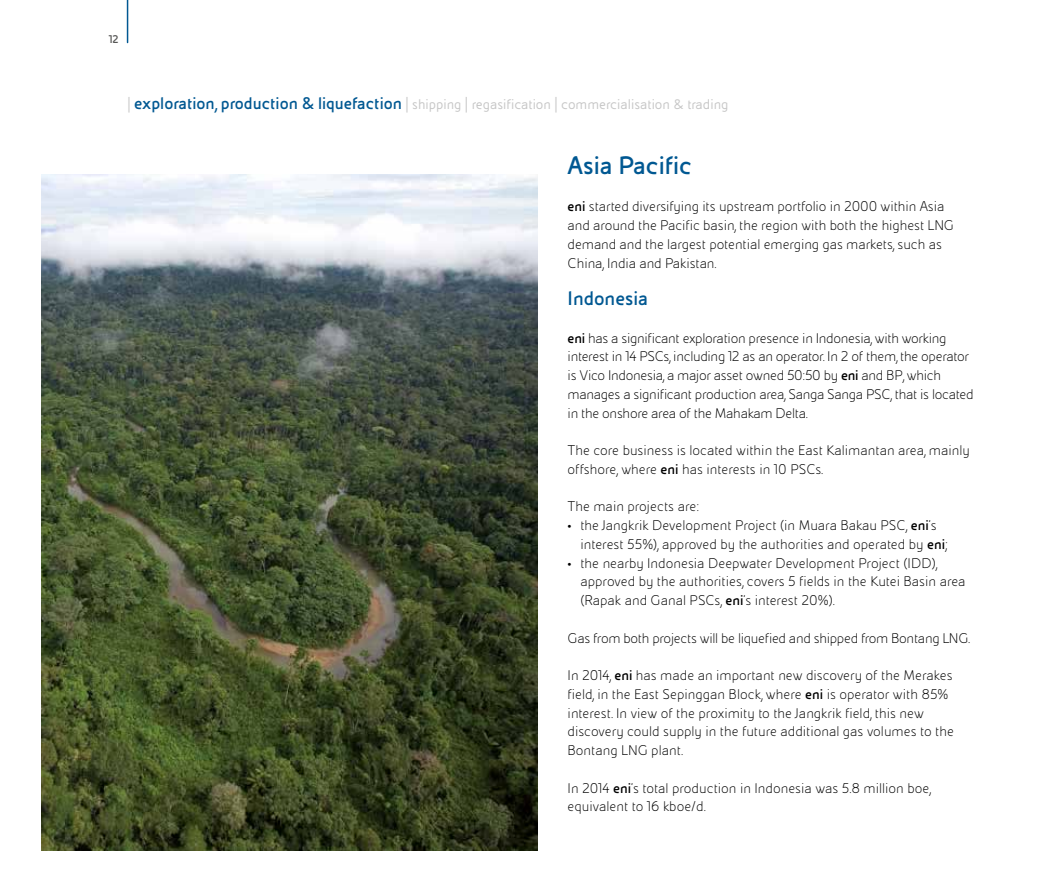
<style>
.page{position:relative;width:1063px;height:893px;background:#fff}
.page>*{position:absolute;margin:0;border:0;box-sizing:border-box;transform-origin:0 0}
.t1{font:700 27px "Eni Exp";color:#005892}
.t2{font:700 21px "Eni Exp";color:#005892}
.t3{font:300 15px/18.8px "Eni Exp";letter-spacing:-.005em;color:#000}
.t4{font:15px "Eni Exp";color:#c6c6c6}
.t5{font:700 12px "Eni Exp";color:#575756}
.s1{font-weight:700;font-size:18px;color:#005892}
.s2{font-weight:700}
</style>
<div class="page">
<hr style="left:127px;top:0;width:1px;height:43px;background:#005892">
<img style="left:42px;top:174px;width:496px;height:676px">
<p class="t5" style="left:109px;top:33px;width:11px">12</p>
<p class="t4" style="left:128px;top:96px;width:602px">| <span class="s1">exploration, production &amp; liquefaction</span> | shipping | regasification | commercialisation &amp; trading</p>
<h1 class="t1" style="left:568px;top:151px;width:126px">Asia Pacific</h1>
<p class="t3" style="left:568px;top:198px;width:388px"><span class="s2">eni</span> started diversifying its upstream portfolio in 2000 within Asia and around the Pacific basin, the region with both the highest LNG demand and the largest potential emerging gas markets, such as China, India and Pakistan.</p>
<h2 class="t2" style="left:568px;top:287px;width:82px">Indonesia</h2>
<p class="t3" style="left:568px;top:329px;width:407px"><span class="s2">eni</span> has a significant exploration presence in Indonesia, with working interest in 14 PSCs, including 12 as an operator. In 2 of them, the operator is Vico Indonesia, a major asset owned 50:50 by <span class="s2">eni</span> and BP, which manages a significant production area, Sanga Sanga PSC, that is located in the onshore area of the Mahakam Delta.</p>
<p class="t3" style="left:568px;top:441px;width:404px">The core business is located within the East Kalimantan area, mainly offshore, where <span class="s2">eni</span> has interests in 10 PSCs.</p>
<p class="t3" style="left:568px;top:498px;width:133px">The main projects are:</p>
<p class="t3" style="left:580px;top:516px;width:369px;text-indent:-13px">• the Jangkrik Development Project (in Muara Bakau PSC, <span class="s2">eni</span>’s interest 55%), approved by the authorities and operated by <span class="s2">eni</span>;</p>
<p class="t3" style="left:580px;top:554px;width:387px;text-indent:-13px">• the nearby Indonesia Deepwater Development Project (IDD), approved by the authorities, covers 5 fields in the Kutei Basin area (Rapak and Ganal PSCs, <span class="s2">eni</span>’s interest 20%).</p>
<p class="t3" style="left:568px;top:629px;width:404px">Gas from both projects will be liquefied and shipped from Bontang LNG.</p>
<p class="t3" style="left:568px;top:666px;width:388px">In 2014, <span class="s2">eni</span> has made an important new discovery of the Merakes field, in the East Sepinggan Block, where <span class="s2">eni</span> is operator with 85% interest. In view of the proximity to the Jangkrik field, this new discovery could supply in the future additional gas volumes to the Bontang LNG plant.</p>
<p class="t3" style="left:568px;top:779px;width:365px">In 2014 <span class="s2">eni</span>’s total production in Indonesia was 5.8 million boe, equivalent to 16 kboe/d.</p>
</div>
